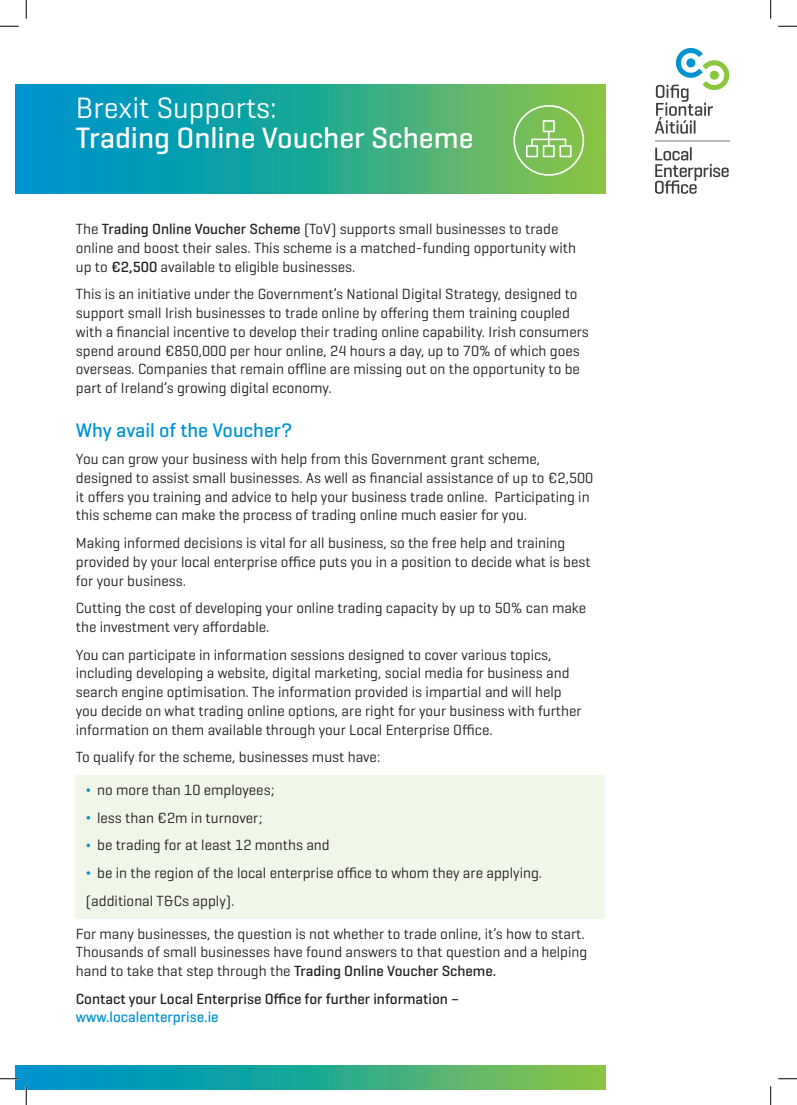
<style>
.page{position:relative;width:797px;height:1105px;background:#fff}
.page>*{position:absolute;margin:0;border:0;box-sizing:border-box;transform-origin:0 0}
.t1{font:500 30px "Geogrotesque";color:#fff}
.t2{font:30px "Geogrotesque";color:#fff}
.t3{font:500 20px "Geogrotesque";color:#0093d0}
.t4{font:15px/18.8px "Geogrotesque";color:#231f20}
.t5{font:500 15px "Geogrotesque";color:#231f20}
.t6{font:500 15px "Geogrotesque";color:#0093d0}
.s1{font-weight:500}
</style>
<div class="page">
<hr style="left:655px;top:140px;width:74px;height:2px;background:#bcbdc0">
<svg style="left:655px;top:147px;width:73px;height:47px"></svg>
<svg style="left:655px;top:48px;width:75px;height:86px"></svg>
<svg style="left:16px;top:1065px;width:589px;height:24px;background:#2fa98f"></svg>
<svg style="left:16px;top:85px;width:589px;height:109px;background:#2da992"></svg>
<div style="left:513px;top:105px;width:71px;height:71px;border:2px solid #fff;border-radius:50%"></div>
<svg style="left:526px;top:120px;width:45px;height:37px;background:#95cc75"></svg>
<div style="left:76px;top:775px;width:529px;height:144px;background:#f1f7e8"></div>
<svg style="left:86px;top:788px;width:4px;height:4px"></svg>
<svg style="left:86px;top:816px;width:4px;height:3px"></svg>
<svg style="left:86px;top:844px;width:4px;height:3px"></svg>
<svg style="left:86px;top:871px;width:4px;height:4px"></svg>
<svg style="left:0;top:25px;width:19px;height:2px"></svg>
<svg style="left:778px;top:25px;width:19px;height:2px"></svg>
<svg style="left:0;top:1078px;width:19px;height:1px"></svg>
<svg style="left:778px;top:1078px;width:19px;height:1px"></svg>
<svg style="left:25px;top:0;width:2px;height:19px"></svg>
<svg style="left:25px;top:1086px;width:2px;height:19px"></svg>
<svg style="left:770px;top:0;width:1px;height:19px"></svg>
<svg style="left:770px;top:1086px;width:1px;height:19px"></svg>
<h1 class="t2" style="left:76px;top:89px;width:202px">Brexit Supports:</h1>
<h1 class="t1" style="left:76px;top:119px;width:399px">Trading Online Voucher Scheme</h1>
<p class="t4" style="left:76px;top:219px;width:501px">The <span class="s1">Trading Online Voucher Scheme</span> (ToV) supports small businesses to trade online and boost their sales. This scheme is a matched-funding opportunity with up to <span class="s1">€2,500</span> available to eligible businesses.</p>
<p class="t4" style="left:76px;top:284px;width:514px">This is an initiative under the Government’s National Digital Strategy, designed to support small Irish businesses to trade online by offering them training coupled with a financial incentive to develop their trading online capability. Irish consumers spend around €850,000 per hour online, 24 hours a day, up to 70% of which goes overseas. Companies that remain offline are missing out on the opportunity to be part of Ireland’s growing digital economy.</p>
<h2 class="t3" style="left:76px;top:417px;width:218px">Why avail of the Voucher?</h2>
<p class="t4" style="left:76px;top:449px;width:519px">You can grow your business with help from this Government grant scheme, designed to assist small businesses. As well as financial assistance of up to €2,500 it offers you training and advice to help your business trade online. Participating in this scheme can make the process of trading online much easier for you.</p>
<p class="t4" style="left:76px;top:533px;width:516px">Making informed decisions is vital for all business, so the free help and training provided by your local enterprise office puts you in a position to decide what is best for your business.</p>
<p class="t4" style="left:76px;top:598px;width:512px">Cutting the cost of developing your online trading capacity by up to 50% can make the investment very affordable.</p>
<p class="t4" style="left:76px;top:645px;width:507px">You can participate in information sessions designed to cover various topics, including developing a website, digital marketing, social media for business and search engine optimisation. The information provided is impartial and will help you decide on what trading online options, are right for your business with further information on them available through your Local Enterprise Office.</p>
<p class="t4" style="left:97px;top:740px;width:285px;line-height:32.9px;text-indent:-21px">To qualify for the scheme, businesses must have: no more than 10 employees;</p>
<p class="t4" style="left:97px;top:808px;width:167px">less than €2m in turnover;</p>
<p class="t4" style="left:97px;top:835px;width:234px">be trading for at least 12 months and</p>
<p class="t4" style="left:97px;top:863px;width:446px">be in the region of the local enterprise office to whom they are applying.</p>
<p class="t4" style="left:86px;top:891px;width:150px">(additional T&amp;Cs apply).</p>
<p class="t4" style="left:76px;top:923px;width:513px">For many businesses, the question is not whether to trade online, it’s how to start.<br>Thousands of small businesses have found answers to that question and a helping hand to take that step through the <span class="s1">Trading Online Voucher Scheme.</span></p>
<p class="t5" style="left:76px;top:989px;width:385px">Contact your Local Enterprise Office for further information –</p>
<p class="t6" style="left:76px;top:1008px;width:144px">www.localenterprise.ie</p>
</div>
